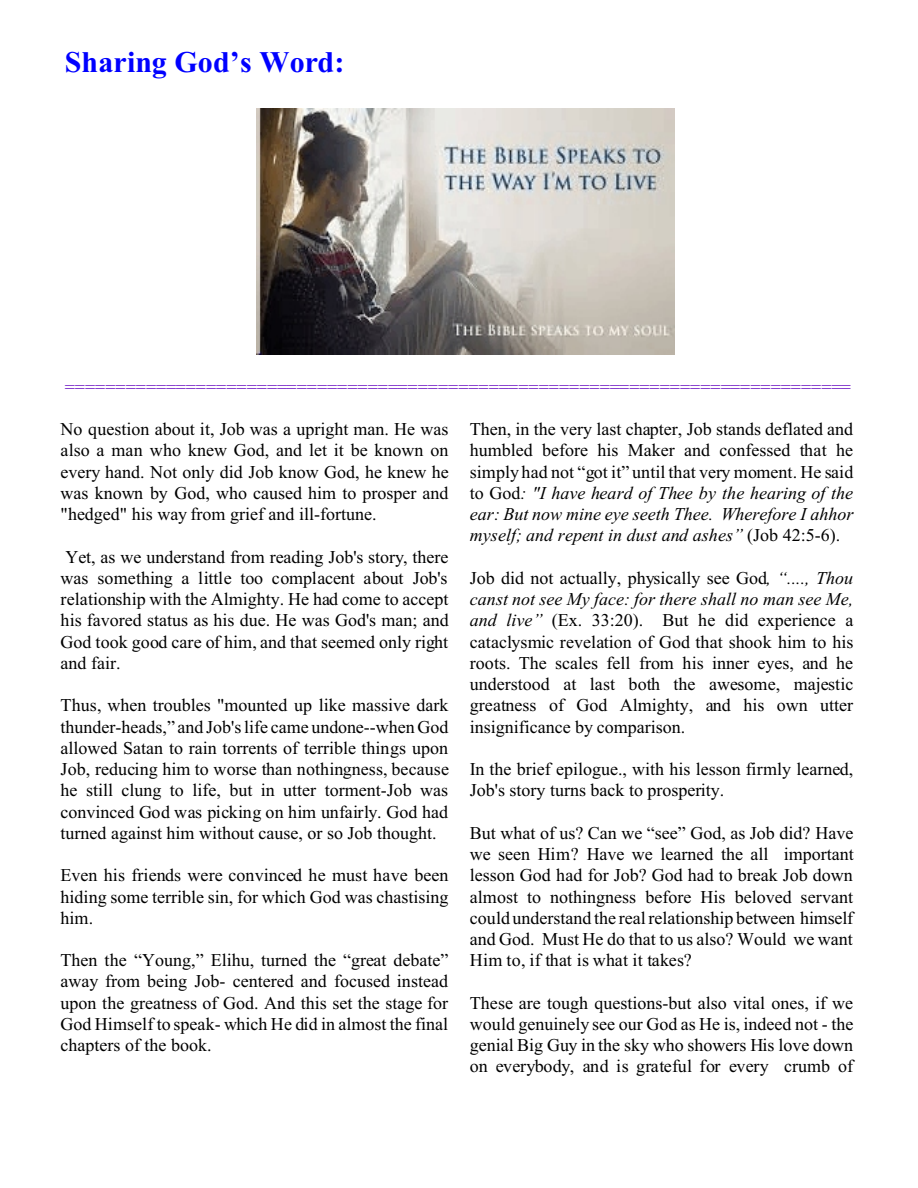
<style>
.page{position:relative;width:918px;height:1188px;background:#fff}
.page>*{position:absolute;margin:0;border:0;box-sizing:border-box;transform-origin:0 0}
.t1{font:700 30px "Times New Roman";letter-spacing:.005em;color:#00f}
.t2{font:18px/21.3px "Times New Roman";color:#000;text-align:justify}
.t3{font:18px "Times New Roman";color:#6100bf}
.s1{font-style:italic}
</style>
<div class="page">
<img style="left:256px;top:109px;width:419px;height:246px">
<h1 class="t1" style="left:65px;top:52px;width:281px">Sharing God’s Word:</h1>
<p class="t3" style="left:65px;top:380px;width:788px">==============================================================================</p>
<p class="t2" style="left:61px;top:420px;width:390px">No question about it, Job was a upright man. He was also a man who knew God, and let it be known on every hand. Not only did Job know God, he knew he was known by God, who caused him to prosper and "hedged" his way from grief and ill-fortune.</p>
<p class="t2" style="left:61px;top:548px;width:390px">Yet, as we understand from reading Job's story, there was something a little too complacent about Job's relationship with the Almighty. He had come to accept his favored status as his due. He was God's man; and God took good care of him, and that seemed only right and fair.</p>
<p class="t2" style="left:61px;top:696px;width:390px">Thus, when troubles "mounted up like massive dark thunder-heads,” and Job's life came undone--when God allowed Satan to rain torrents of terrible things upon Job, reducing him to worse than nothingness, because he still clung to life, but in utter torment-Job was convinced God was picking on him unfairly. God had turned against him without cause, or so Job thought.</p>
<p class="t2" style="left:61px;top:866px;width:389px">Even his friends were convinced he must have been hiding some terrible sin, for which God was chastising him.</p>
<p class="t2" style="left:61px;top:951px;width:389px">Then the “Young,” Elihu, turned the “great debate” away from being Job- centered and focused instead upon the greatness of God. And this set the stage for God Himself to speak- which He did in almost the final chapters of the book.</p>
<p class="t2" style="left:470px;top:420px;width:385px">Then, in the very last chapter, Job stands deflated and humbled before his Maker and confessed that he simply had not “got it” until that very moment. He said to God<span class="s1">: "I have heard of Thee by the hearing of the ear: But now mine eye seeth Thee. Wherefore I ahhor myself; and repent in dust and ashes”</span> (Job 42:5-6).</p>
<p class="t2" style="left:470px;top:569px;width:385px">Job did not actually, physically see God<span class="s1">, “...., Thou canst not see My face: for there shall no man see Me, and live”</span> (Ex. 33:20). But he did experience a cataclysmic revelation of God that shook him to his roots. The scales fell from his inner eyes, and he understood at last both the awesome, majestic greatness of God Almighty, and his own utter insignificance by comparison.</p>
<p class="t2" style="left:470px;top:760px;width:385px">In the brief epilogue., with his lesson firmly learned,<br>Job's story turns back to prosperity.</p>
<p class="t2" style="left:470px;top:824px;width:385px">But what of us? Can we “see” God, as Job did? Have we seen Him? Have we learned the all important lesson God had for Job? God had to break Job down almost to nothingness before His beloved servant could understand the real relationship between himself and God. Must He do that to us also? Would we want Him to, if that is what it takes?</p>
<p class="t2" style="left:470px;top:994px;width:385px">These are tough questions-but also vital ones, if we would genuinely see our God as He is, indeed not - the genial Big Guy in the sky who showers His love down on everybody, and is grateful for every crumb of</p>
</div>
